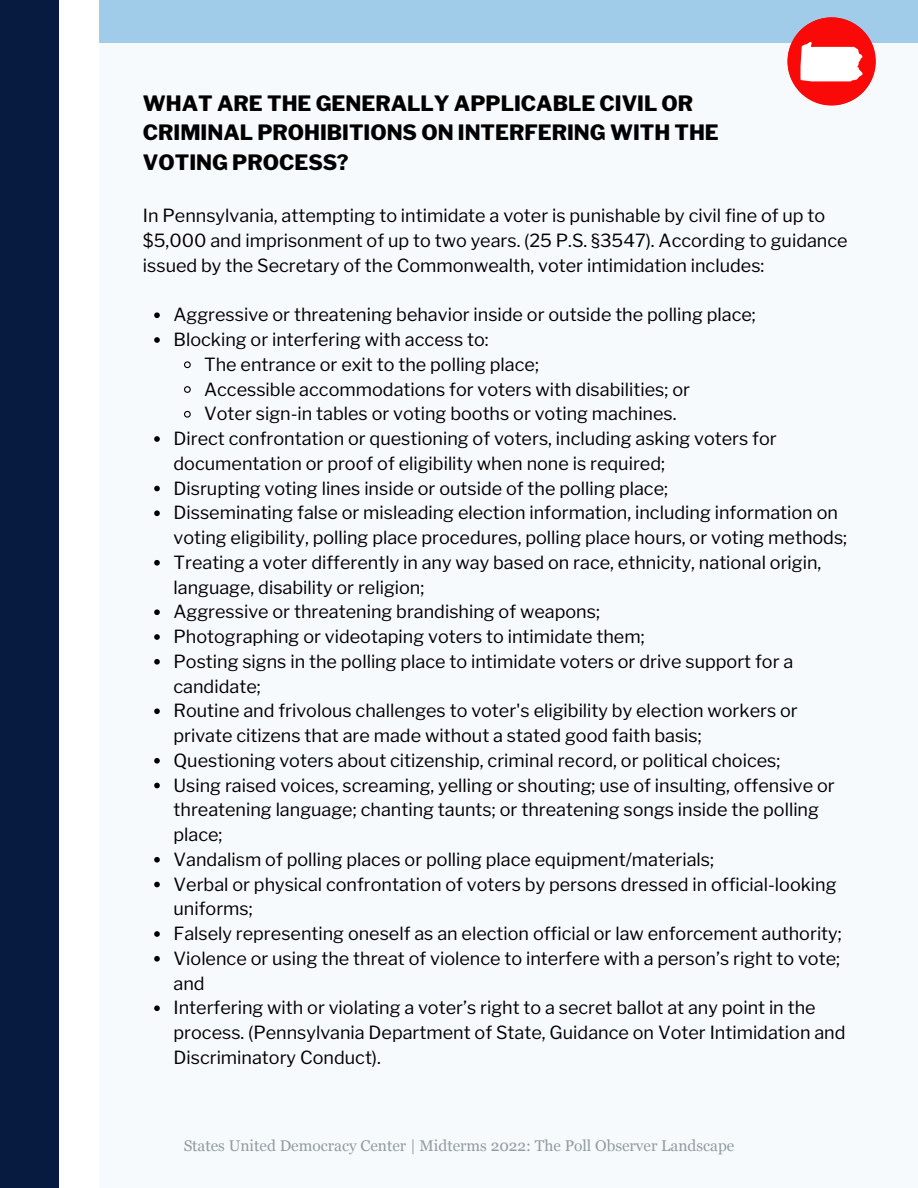
<style>
.page{position:relative;width:918px;height:1188px;background:#fff}
.page>*{position:absolute;margin:0;border:0;box-sizing:border-box;transform-origin:0 0}
.t1{font:800 21px/29.2px "Libre Franklin";color:#000}
.t2{font:18px/24.8px "Libre Franklin";color:#000}
.t3{font:15.45px "Georgia";color:#2a3a47}
</style>
<div class="page">
<div style="left:0;top:0;width:58px;height:1188px;background:#071b40"></div>
<div style="left:99px;top:0;width:819px;height:1188px;background:#f6fafc"></div>
<div style="left:99px;top:0;width:819px;height:43px;background:#a1cce9"></div>
<svg style="left:154px;top:312px;width:6px;height:6px"></svg>
<svg style="left:154px;top:337px;width:6px;height:6px"></svg>
<svg style="left:184px;top:361px;width:7px;height:8px"></svg>
<svg style="left:184px;top:386px;width:7px;height:7px"></svg>
<svg style="left:184px;top:410px;width:7px;height:8px"></svg>
<svg style="left:154px;top:436px;width:6px;height:6px"></svg>
<svg style="left:154px;top:486px;width:6px;height:5px"></svg>
<svg style="left:154px;top:510px;width:6px;height:6px"></svg>
<svg style="left:154px;top:560px;width:6px;height:6px"></svg>
<svg style="left:154px;top:609px;width:6px;height:6px"></svg>
<svg style="left:154px;top:634px;width:6px;height:6px"></svg>
<svg style="left:154px;top:659px;width:6px;height:6px"></svg>
<svg style="left:154px;top:708px;width:6px;height:6px"></svg>
<svg style="left:154px;top:758px;width:6px;height:6px"></svg>
<svg style="left:154px;top:783px;width:6px;height:5px"></svg>
<svg style="left:154px;top:857px;width:6px;height:6px"></svg>
<svg style="left:154px;top:882px;width:6px;height:5px"></svg>
<svg style="left:154px;top:931px;width:6px;height:6px"></svg>
<svg style="left:154px;top:956px;width:6px;height:6px"></svg>
<svg style="left:154px;top:1005px;width:6px;height:6px"></svg>
<svg style="left:788px;top:17px;width:88px;height:89px"></svg>
<p class="t1" style="left:143px;top:89px;width:577px">WHAT ARE THE GENERALLY APPLICABLE CIVIL OR<br>CRIMINAL PROHIBITIONS ON INTERFERING WITH THE<br>VOTING PROCESS?</p>
<p class="t2" style="left:143px;top:204px;width:706px">In Pennsylvania, attempting to intimidate a voter is punishable by civil fine of up to $5,000 and imprisonment of up to two years. (25 P.S. §3547). According to guidance issued by the Secretary of the Commonwealth, voter intimidation includes:</p>
<p class="t2" style="left:174px;top:303px;width:584px">Aggressive or threatening behavior inside or outside the polling place;</p>
<p class="t2" style="left:174px;top:327px;width:317px">Blocking or interfering with access to:</p>
<p class="t2" style="left:204px;top:352px;width:336px">The entrance or exit to the polling place;</p>
<p class="t2" style="left:204px;top:377px;width:487px">Accessible accommodations for voters with disabilities; or</p>
<p class="t2" style="left:204px;top:402px;width:474px">Voter sign-in tables or voting booths or voting machines.</p>
<p class="t2" style="left:174px;top:426px;width:605px">Direct confrontation or questioning of voters, including asking voters for</p>
<p class="t2" style="left:174px;top:451px;width:493px">documentation or proof of eligibility when none is required;</p>
<p class="t2" style="left:174px;top:476px;width:496px">Disrupting voting lines inside or outside of the polling place;</p>
<p class="t2" style="left:174px;top:501px;width:666px">Disseminating false or misleading election information, including information on</p>
<p class="t2" style="left:174px;top:525px;width:675px">voting eligibility, polling place procedures, polling place hours, or voting methods;</p>
<p class="t2" style="left:174px;top:550px;width:649px">Treating a voter differently in any way based on race, ethnicity, national origin,</p>
<p class="t2" style="left:174px;top:575px;width:253px">language, disability or religion;</p>
<p class="t2" style="left:174px;top:600px;width:428px">Aggressive or threatening brandishing of weapons;</p>
<p class="t2" style="left:174px;top:624px;width:473px">Photographing or videotaping voters to intimidate them;</p>
<p class="t2" style="left:174px;top:649px;width:621px">Posting signs in the polling place to intimidate voters or drive support for a</p>
<p class="t2" style="left:174px;top:674px;width:89px">candidate;</p>
<p class="t2" style="left:174px;top:699px;width:626px">Routine and frivolous challenges to voter's eligibility by election workers or</p>
<p class="t2" style="left:174px;top:723px;width:530px">private citizens that are made without a stated good faith basis;</p>
<p class="t2" style="left:174px;top:748px;width:609px">Questioning voters about citizenship, criminal record, or political choices;</p>
<p class="t2" style="left:174px;top:773px;width:663px">Using raised voices, screaming, yelling or shouting; use of insulting, offensive or</p>
<p class="t2" style="left:174px;top:798px;width:647px">threatening language; chanting taunts; or threatening songs inside the polling</p>
<p class="t2" style="left:174px;top:822px;width:51px">place;</p>
<p class="t2" style="left:174px;top:847px;width:542px">Vandalism of polling places or polling place equipment/materials;</p>
<p class="t2" style="left:174px;top:872px;width:665px">Verbal or physical confrontation of voters by persons dressed in official-looking</p>
<p class="t2" style="left:174px;top:897px;width:81px">uniforms;</p>
<p class="t2" style="left:174px;top:921px;width:670px">Falsely representing oneself as an election official or law enforcement authority;</p>
<p class="t2" style="left:174px;top:946px;width:668px">Violence or using the threat of violence to interfere with a person’s right to vote;</p>
<p class="t2" style="left:174px;top:971px;width:33px">and</p>
<p class="t2" style="left:174px;top:996px;width:644px">Interfering with or violating a voter’s right to a secret ballot at any point in the</p>
<p class="t2" style="left:174px;top:1020px;width:674px">process. (Pennsylvania Department of State, Guidance on Voter Intimidation and</p>
<p class="t2" style="left:174px;top:1045px;width:209px">Discriminatory Conduct).</p>
<p class="t3" style="left:184px;top:1137px;width:552px">States United Democracy Center | Midterms 2022: The Poll Observer Landscape</p>
</div>
